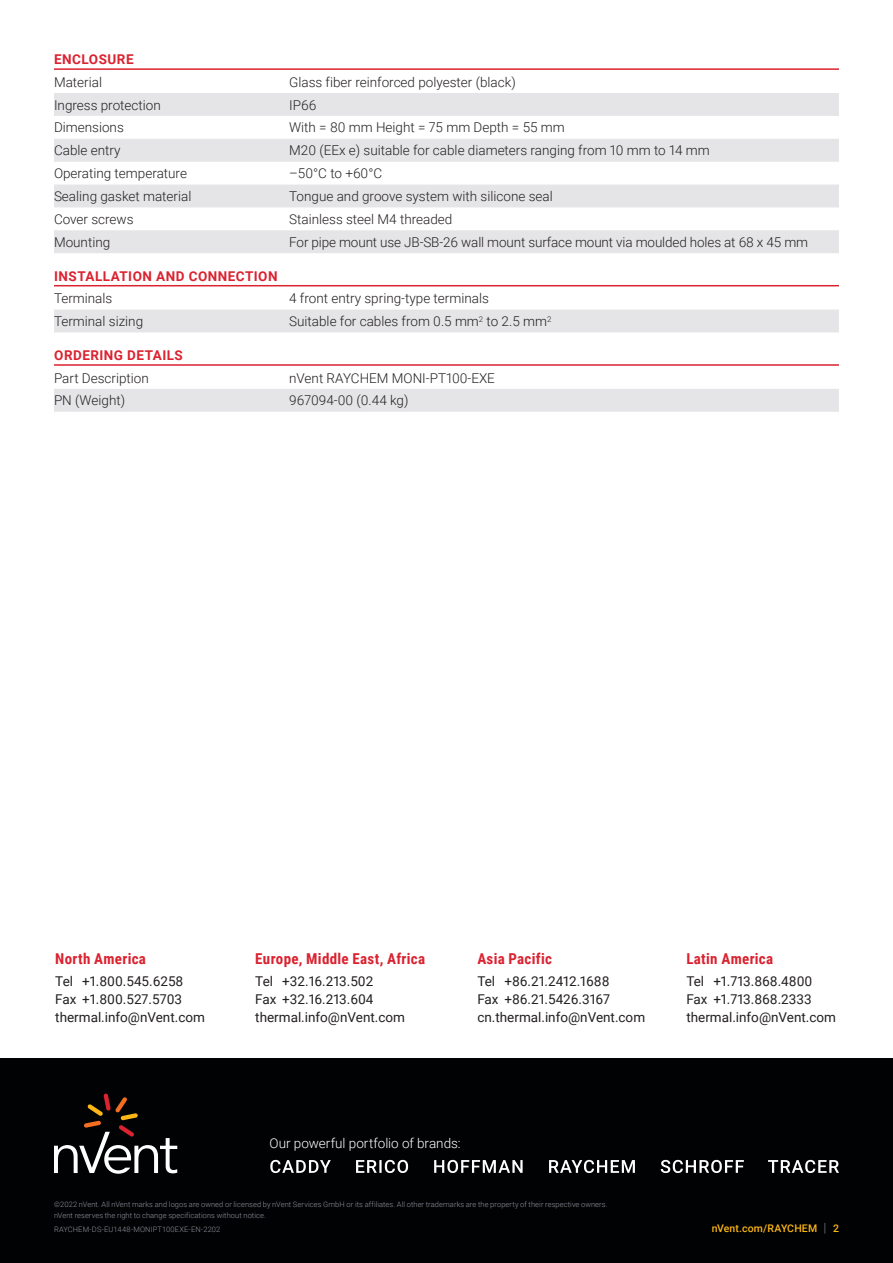
<style>
.page{position:relative;width:893px;height:1263px;background:#fff}
.page>*{position:absolute;margin:0;border:0;box-sizing:border-box;transform-origin:0 0}
.t1{font:700 15px "Roboto Condensed";letter-spacing:.02em;color:#db2230}
.Bodytext_2{font:300 13.5px "Roboto";color:#231f20}
.t2{font:13.5px/18px "Roboto";color:#231f20}
.Subhead{font:700 13.5px "Roboto";letter-spacing:.035em;color:#db2230}
.t3{font:300 13.5px "Roboto";color:#fff}
.t4{font:500 10.5px "Roboto";letter-spacing:.015em;color:#fcb615}
.t5{font:300 7.5px/10.5px "Roboto";letter-spacing:.01em;color:#8f959e}
.s1{font-weight:300;font-size:12.6px;color:#8f959e}
</style>
<div class="page">
<div style="left:0;top:1058px;width:893px;height:205px;background:#010203"></div>
<svg style="left:270px;top:1160px;width:569px;height:13px"></svg>
<svg style="left:54px;top:1093px;width:123px;height:81px"></svg>
<hr style="left:54px;top:68px;width:785px;height:2px;background:#db2230">
<hr style="left:54px;top:285px;width:785px;height:1px;background:#db2230">
<hr style="left:54px;top:364px;width:785px;height:2px;background:#db2230">
<svg style="left:54px;top:93px;width:785px;height:160px;fill:#e5e5e8"></svg>
<div style="left:54px;top:310px;width:785px;height:22px;background:#e5e5e8"></div>
<div style="left:54px;top:389px;width:785px;height:23px;background:#e5e5e8"></div>
<p class="Subhead" style="left:54px;top:50px;width:81px">ENCLOSURE</p>
<p class="Bodytext_2" style="left:54px;top:72px;width:50px">Material</p>
<p class="Bodytext_2" style="left:289px;top:72px;width:228px">Glass fiber reinforced polyester (black)</p>
<p class="Bodytext_2" style="left:54px;top:95px;width:108px">Ingress protection</p>
<p class="Bodytext_2" style="left:289px;top:95px;width:29px">IP66</p>
<p class="Bodytext_2" style="left:54px;top:118px;width:71px">Dimensions</p>
<p class="Bodytext_2" style="left:289px;top:118px;width:277px">With = 80 mm Height = 75 mm Depth = 55 mm</p>
<p class="Bodytext_2" style="left:54px;top:141px;width:68px">Cable entry</p>
<p class="Bodytext_2" style="left:289px;top:141px;width:422px">M20 (EEx e) suitable for cable diameters ranging from 10 mm to 14 mm</p>
<p class="Bodytext_2" style="left:54px;top:164px;width:135px">Operating temperature</p>
<p class="Bodytext_2" style="left:289px;top:164px;width:95px">–50°C to +60°C</p>
<p class="Bodytext_2" style="left:54px;top:187px;width:139px">Sealing gasket material</p>
<p class="Bodytext_2" style="left:289px;top:187px;width:265px">Tongue and groove system with silicone seal</p>
<p class="Bodytext_2" style="left:54px;top:210px;width:81px">Cover screws</p>
<p class="Bodytext_2" style="left:289px;top:210px;width:165px">Stainless steel M4 threaded</p>
<p class="Bodytext_2" style="left:54px;top:233px;width:58px">Mounting</p>
<p class="Bodytext_2" style="left:289px;top:233px;width:520px">For pipe mount use JB-SB-26 wall mount surface mount via moulded holes at 68 x 45 mm</p>
<p class="Subhead" style="left:54px;top:266px;width:225px">INSTALLATION AND CONNECTION</p>
<p class="Bodytext_2" style="left:54px;top:289px;width:60px">Terminals</p>
<p class="Bodytext_2" style="left:289px;top:289px;width:201px">4 front entry spring-type terminals</p>
<p class="Bodytext_2" style="left:54px;top:312px;width:91px">Terminal sizing</p>
<p class="Bodytext_2" style="left:289px;top:312px;width:264px">Suitable for cables from 0.5 mm<sup>2</sup> to 2.5 mm<sup>2</sup></p>
<p class="Subhead" style="left:54px;top:346px;width:130px">ORDERING DETAILS</p>
<p class="Bodytext_2" style="left:54px;top:368px;width:96px">Part Description</p>
<p class="Bodytext_2" style="left:289px;top:368px;width:207px">nVent RAYCHEM MONI-PT100-EXE</p>
<p class="Bodytext_2" style="left:54px;top:391px;width:73px">PN (Weight)</p>
<p class="Bodytext_2" style="left:289px;top:391px;width:121px">967094-00 (0.44 kg)</p>
<p class="t1" style="left:55px;top:948px;width:92px">North America</p>
<p class="t2" style="left:55px;top:971px;width:151px">Tel +1.800.545.6258<br>Fax +1.800.527.5703 thermal.info@nVent.com</p>
<p class="t1" style="left:255px;top:948px;width:171px">Europe, Middle East, Africa</p>
<p class="t2" style="left:255px;top:971px;width:151px">Tel +32.16.213.502<br>Fax +32.16.213.604 thermal.info@nVent.com</p>
<p class="t1" style="left:477px;top:948px;width:76px">Asia Pacific</p>
<p class="t2" style="left:477px;top:971px;width:169px">Tel +86.21.2412.1688<br>Fax +86.21.5426.3167 cn.thermal.info@nVent.com</p>
<p class="t1" style="left:686px;top:948px;width:88px">Latin America</p>
<p class="t2" style="left:686px;top:971px;width:151px">Tel +1.713.868.4800<br>Fax +1.713.868.2333 thermal.info@nVent.com</p>
<p class="t3" style="left:269px;top:1134px;width:193px">Our powerful portfolio of brands:</p>
<p class="t5" style="left:54px;top:1199px;width:555px">©2022 nVent. All nVent marks and logos are owned or licensed by nVent Services GmbH or its affiliates. All other trademarks are the property of their respective owners. nVent reserves the right to change specifications without notice.</p>
<p class="t5" style="left:54px;top:1224px;width:168px">RAYCHEM-DS-EU1448-MONIPT100EXE-EN-2202</p>
<p class="t4" style="left:712px;top:1221px;width:129px">nVent.com/RAYCHEM <span class="s1">|</span> 2</p>
</div>
